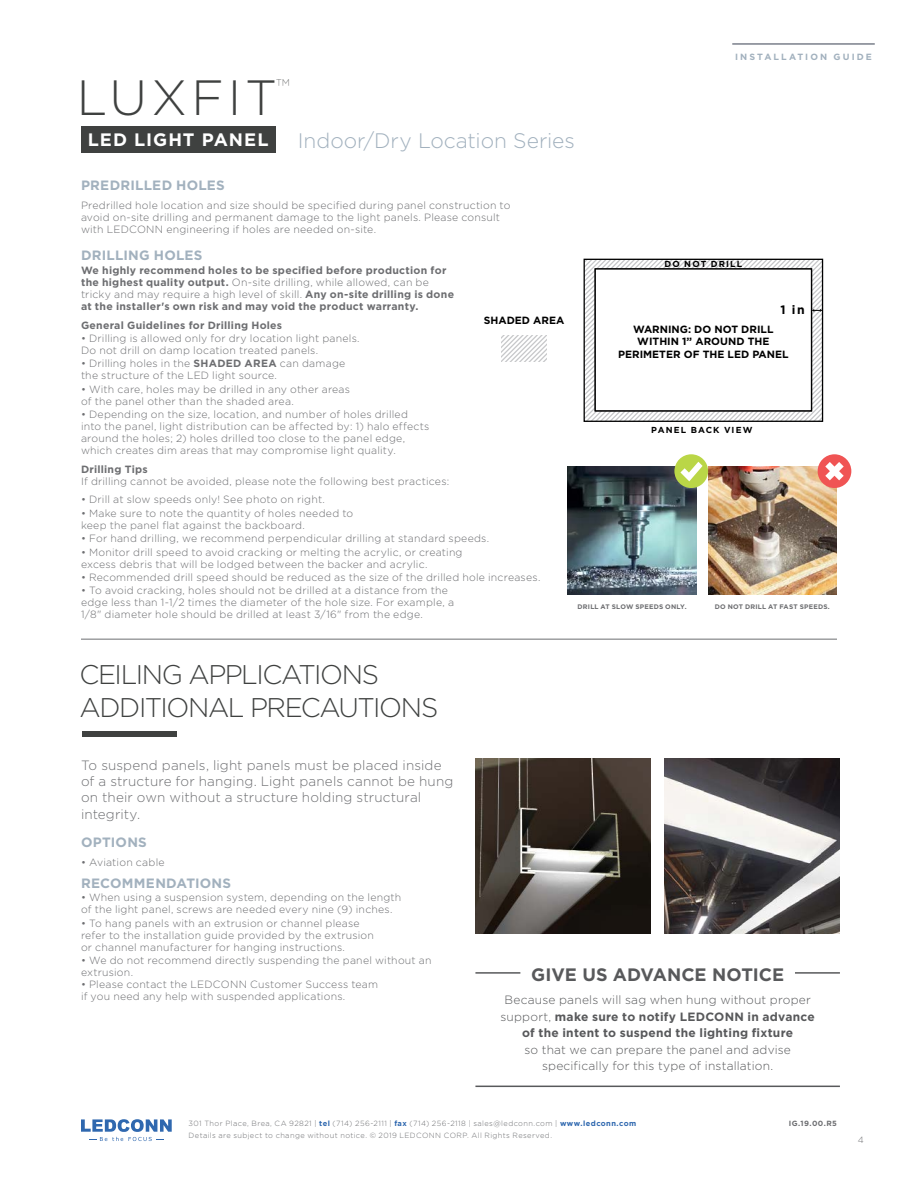
<style>
.page{position:relative;width:918px;height:1188px;background:#fff}
.page>*{position:absolute;margin:0;border:0;box-sizing:border-box;transform-origin:0 0}
.t1{font:300 49.5px "Gotham";letter-spacing:.08em;color:#3f4140}
.t2{font:300 27px/33px "Gotham";letter-spacing:-.055em;color:#3f4140}
.t3{font:300 21px "Gotham";color:#a2b1be}
.t4{font:100 21px "Gotham";color:#3f4140}
.t5{font:700 18px "Gotham";color:#58595b}
.t6{font:700 18px "Gotham";letter-spacing:.05em;color:#fff}
.t7{font:300 13.5px/16.5px "Gotham";letter-spacing:.01em;color:#6d6e71}
.t8{font:700 13.5px "Gotham";letter-spacing:.02em;color:#a2b1be}
.t9{font:700 12.15px "Gotham";color:#000}
.t10{font:700 12px/16.5px "Gotham";letter-spacing:.02em;color:#58595b;text-align:center}
.t11{font:300 12px/16.5px "Gotham";letter-spacing:.015em;color:#58595b;text-align:center}
.t12{font:300 10.5px/12px "Gotham";letter-spacing:.02em;color:#6d6e71}
.t13{font:700 10.5px/12px "Gotham";letter-spacing:.025em;color:#6d6e71}
.t14{font:700 10.5px/12.6px "Gotham";color:#000;text-align:center}
.t15{font:700 9px "Gotham";letter-spacing:.23em;color:#a2b1be}
.t16{font:300 9px "Gotham";color:#6d6e71}
.t17{font:700 8.7px "Gotham";letter-spacing:.13em;color:#000}
.t18{font:300 7.5px/12px "Gotham";letter-spacing:.055em;color:#6d6e71}
.t19{font:700 7.5px "Gotham";letter-spacing:.055em;color:#6d6e71}
.t20{font:700 6.6px "Gotham";letter-spacing:.03em;color:#6d6e71}
.s1{font-weight:300}
.s2{font-weight:700}
.s3{font-weight:700;color:#2f68af}
</style>
<div class="page">
<svg style="left:81px;top:1119px;width:91px;height:22px"></svg>
<hr style="left:732px;top:43px;width:143px;height:2px;background:#7a7f8b">
<svg style="left:584px;top:259px;width:239px;height:162px"></svg>
<svg style="left:502px;top:336px;width:44px;height:26px"></svg>
<img style="left:568px;top:466px;width:128px;height:129px">
<img style="left:708px;top:466px;width:129px;height:129px">
<div style="left:674px;top:454px;width:34px;height:34px;background:#bad647;border-radius:50%"></div>
<svg style="left:680px;top:462px;width:23px;height:19px"></svg>
<div style="left:818px;top:454px;width:33px;height:34px;background:#f05454;border-radius:50%"></div>
<svg style="left:825px;top:462px;width:19px;height:18px"></svg>
<div style="left:82px;top:731px;width:95px;height:6px;background:#3f4140"></div>
<img style="left:475px;top:758px;width:176px;height:176px">
<img style="left:664px;top:758px;width:176px;height:176px">
<hr style="left:475px;top:972px;width:45px;height:2px;background:#58595b">
<hr style="left:795px;top:972px;width:45px;height:2px;background:#58595b">
<hr style="left:475px;top:1086px;width:365px;height:1px;background:#58595b">
<hr style="left:81px;top:639px;width:756px;height:1px;background:#6d6e71">
<div style="left:81px;top:126px;width:194px;height:27px;background:#3f4140"></div>
<h1 class="t1" style="left:77px;top:70px;width:202px">LUXFIT</h1>
<h3 class="t4" style="left:276px;top:75px;width:15px">™</h3>
<h3 class="t6" style="left:88px;top:129px;width:182px">LED LIGHT PANEL</h3>
<h3 class="t3" style="left:298px;top:129px;width:279px">Indoor/Dry Location Series</h3>
<p class="t15" style="left:735px;top:52px;width:138px">INSTALLATION GUIDE</p>
<p class="t8" style="left:81px;top:177px;width:145px">PREDRILLED HOLES</p>
<p class="t12" style="left:81px;top:199px;width:431px">Predrilled hole location and size should be specified during panel construction to avoid on-site drilling and permanent damage to the light panels. Please consult with LEDCONN engineering if holes are needed on-site.</p>
<p class="t8" style="left:81px;top:248px;width:123px">DRILLING HOLES</p>
<p class="t13" style="left:81px;top:264px;width:375px">We highly recommend holes to be specified before production for the highest quality output. <span class="s1">On-site drilling, while allowed, can be tricky and may require a high level of skill.</span> Any on-site drilling is done at the installer's own risk and may void the product warranty.</p>
<p class="t13" style="left:81px;top:319px;width:203px">General Guidelines for Drilling Holes</p>
<p class="t12" style="left:81px;top:332px;width:280px">• Drilling is allowed only for dry location light panels.<br>Do not drill on damp location treated panels.</p>
<p class="t12" style="left:81px;top:357px;width:266px">• Drilling holes in the <span class="s2">SHADED AREA</span> can damage the structure of the LED light source.</p>
<p class="t12" style="left:81px;top:383px;width:271px">• With care, holes may be drilled in any other areas of the panel other than the shaded area.</p>
<p class="t12" style="left:81px;top:408px;width:350px">• Depending on the size, location, and number of holes drilled into the panel, light distribution can be affected by: 1) halo effects around the holes; 2) holes drilled too close to the panel edge, which creates dim areas that may compromise light quality.</p>
<p class="t13" style="left:81px;top:463px;width:68px">Drilling Tips</p>
<p class="t12" style="left:81px;top:475px;width:370px">If drilling cannot be avoided, please note the following best practices:</p>
<p class="t12" style="left:81px;top:494px;width:245px">• Drill at slow speeds only! See photo on right.</p>
<p class="t12" style="left:81px;top:507px;width:274px">• Make sure to note the quantity of holes needed to keep the panel flat against the backboard.</p>
<p class="t12" style="left:81px;top:532px;width:410px">• For hand drilling, we recommend perpendicular drilling at standard speeds.</p>
<p class="t12" style="left:81px;top:546px;width:383px">• Monitor drill speed to avoid cracking or melting the acrylic, or creating excess debris that will be lodged between the backer and acrylic.</p>
<p class="t12" style="left:81px;top:571px;width:461px">• Recommended drill speed should be reduced as the size of the drilled hole increases.</p>
<p class="t12" style="left:81px;top:584px;width:375px">• To avoid cracking, holes should not be drilled at a distance from the edge less than 1-1/2 times the diameter of the hole size. For example, a<br>1/8" diameter hole should be drilled at least 3/16" from the edge.</p>
<p class="t14" style="left:484px;top:314px;width:82px">SHADED AREA</p>
<p class="t17" style="left:665px;top:259px;width:79px">DO NOT DRILL</p>
<p class="t9" style="left:781px;top:302px;width:26px">1 in</p>
<p class="t14" style="left:618px;top:322px;width:172px">WARNING: DO NOT DRILL<br>WITHIN 1” AROUND THE<br>PERIMETER OF THE LED PANEL</p>
<p class="t17" style="left:651px;top:425px;width:103px">PANEL BACK VIEW</p>
<p class="t20" style="left:578px;top:603px;width:110px">DRILL AT SLOW SPEEDS ONLY.</p>
<p class="t20" style="left:715px;top:603px;width:116px">DO NOT DRILL AT FAST SPEEDS.</p>
<h2 class="t2" style="left:80px;top:658px;width:360px">CEILING APPLICATIONS<br>ADDITIONAL PRECAUTIONS</h2>
<p class="t7" style="left:81px;top:756px;width:374px">To suspend panels, light panels must be placed inside of a structure for hanging. Light panels cannot be hung on their own without a structure holding structural integrity.</p>
<p class="t8" style="left:81px;top:834px;width:67px">OPTIONS</p>
<p class="t12" style="left:81px;top:856px;width:85px">• Aviation cable</p>
<p class="t8" style="left:81px;top:875px;width:152px">RECOMMENDATIONS</p>
<p class="t12" style="left:81px;top:891px;width:322px">• When using a suspension system, depending on the length of the light panel, screws are needed every nine (9) inches.</p>
<p class="t12" style="left:81px;top:917px;width:295px">• To hang panels with an extrusion or channel please refer to the installation guide provided by the extrusion or channel manufacturer for hanging instructions.</p>
<p class="t12" style="left:81px;top:954px;width:352px">• We do not recommend directly suspending the panel without an extrusion.</p>
<p class="t12" style="left:81px;top:978px;width:299px">• Please contact the LEDCONN Customer Success team if you need any help with suspended applications.</p>
<h3 class="t5" style="left:531px;top:964px;width:254px">GIVE US ADVANCE NOTICE</h3>
<p class="t10" style="left:501px;top:991px;width:316px"><span class="s1">Because panels will sag when hung without proper support,</span> make sure to notify LEDCONN in advance of the intent to suspend the lighting fixture</p>
<p class="t11" style="left:524px;top:1041px;width:268px">so that we can prepare the panel and advise specifically for this type of installation.</p>
<p class="t18" style="left:189px;top:1117px;width:449px">301 Thor Place, Brea, CA 92821 | <span class="s3">tel</span> (714) 256-2111 | <span class="s3">fax</span> (714) 256-2118 | sales@ledconn.com | <span class="s3">www.ledconn.com<br></span>Details are subject to change without notice. © 2019 LEDCONN CORP. All Rights Reserved.</p>
<p class="t19" style="left:789px;top:1119px;width:50px">IG.19.00.R5</p>
<p class="t16" style="left:858px;top:1135px;width:7px">4</p>
</div>
